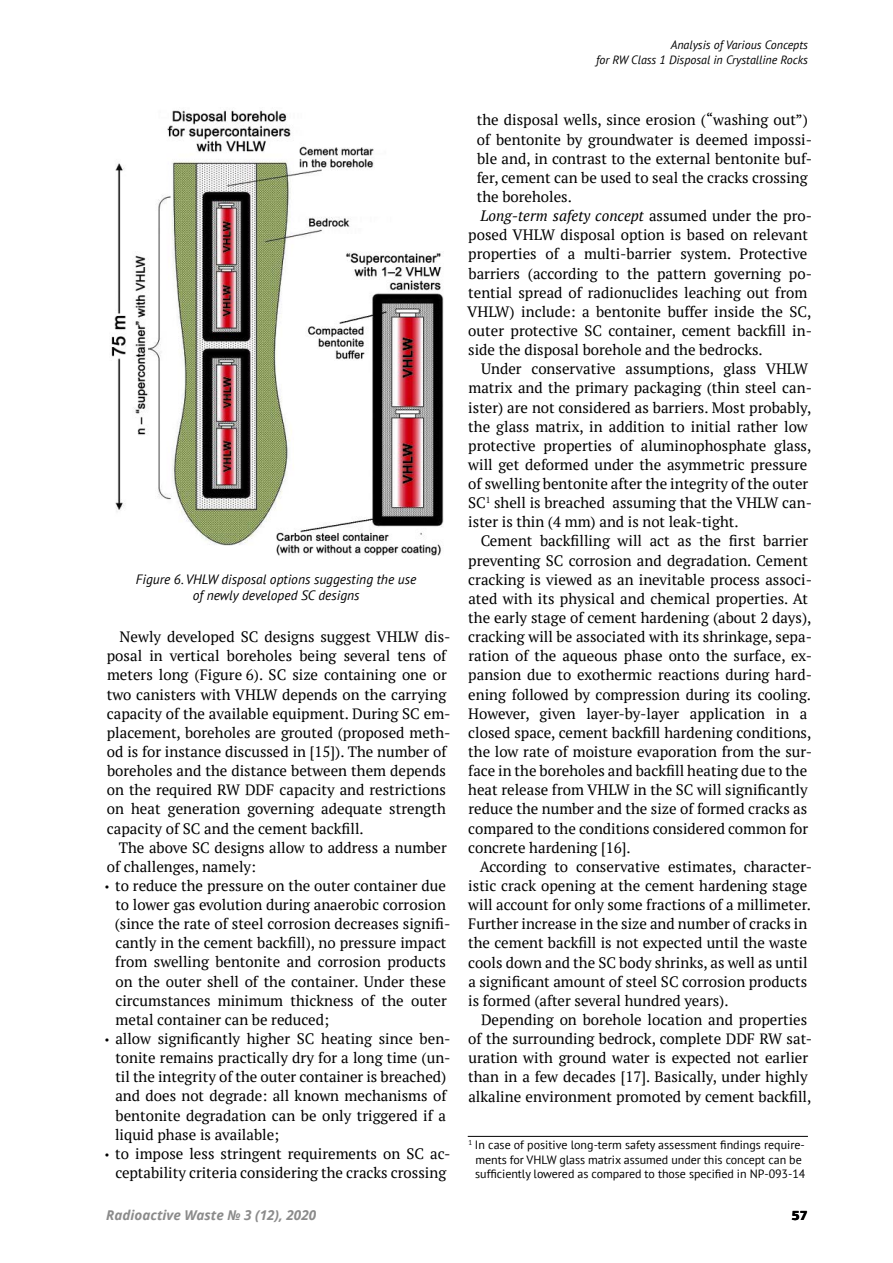
<style>
.page{position:relative;width:893px;height:1263px;background:#fff}
.page>*{position:absolute;margin:0;border:0;box-sizing:border-box;transform-origin:0 0}
.t1{font:15px/19.2px "PT Serif";color:#000}
.t2{font:italic 15px "PT Serif";color:#000}
.t3{font:italic 13.5px/16.2px "PT Sans";color:#000;text-align:center}
.t4{font:italic 700 13.5px "Noto Sans";color:#8b8b8b}
.t5{font:900 13.5px "PF Agora Sans Pro";color:#000}
.t6{font:12px/14.4px "PT Sans";letter-spacing:-.005em;color:#000;text-align:center}
.t7{font:italic 12px/14.4px "PT Sans";color:#000;text-align:right}
.s1{font-family:"PF Agora Sans Pro";font-size:14.25px}
.s2{font-style:normal}
</style>
<div class="page">
<hr style="left:468px;top:1136px;width:340px;height:1px;background:#000">
<img style="left:111px;top:110px;width:332px;height:446px">
<p class="t7" style="left:596px;top:38px;width:213px">Analysis of Various Concepts<br>for RW Class 1 Disposal in Crystalline Rocks</p>
<p class="t3" style="left:136px;top:571px;width:282px">Figure 6. VHLW disposal options suggesting the use of newly developed SC designs</p>
<p class="t1" style="left:107px;top:627px;width:345px;text-indent:13px">Newly developed SC designs suggest VHLW dis&shy;posal in vertical boreholes being several tens of meters long (Figure 6). SC size containing one or two canisters with VHLW depends on the carrying capacity of the available equipment. During SC em&shy;placement, boreholes are grouted (proposed meth&shy;od is for instance discussed in [15]). The number of boreholes and the distance between them depends on the required RW DDF capacity and restrictions on heat generation governing adequate strength capacity of SC and the cement backfill.</p>
<p class="t1" style="left:107px;top:838px;width:341px;text-indent:12px">The above SC designs allow to address a number of challenges, namely:</p>
<p class="t1" style="left:115px;top:876px;width:337px;text-indent:-10px"><span class="s1">•</span> to reduce the pressure on the outer container due to lower gas evolution during anaerobic corrosion (since the rate of steel corrosion decreases signifi&shy;cantly in the cement backfill), no pressure impact from swelling bentonite and corrosion products on the outer shell of the container. Under these circumstances minimum thickness of the outer metal container can be reduced;</p>
<p class="t1" style="left:115px;top:1029px;width:337px;text-indent:-10px"><span class="s1">•</span> allow significantly higher SC heating since ben&shy;tonite remains practically dry for a long time (un&shy;til the integrity of the outer container is breached) and does not degrade: all known mechanisms of bentonite degradation can be only triggered if a liquid phase is available;</p>
<p class="t1" style="left:105px;top:1144px;width:347px;text-align:center"><span class="s1">•</span> to impose less stringent requirements on SC ac&shy;ceptability criteria considering the cracks crossing</p>
<p class="t1" style="left:477px;top:110px;width:333px">the disposal wells, since erosion (“washing out”)</p>
<p class="t1" style="left:477px;top:130px;width:337px">of bentonite by groundwater is deemed impossi-</p>
<p class="t1" style="left:477px;top:149px;width:337px">ble and, in contrast to the external bentonite buf-</p>
<p class="t1" style="left:477px;top:168px;width:332px">fer, cement can be used to seal the cracks crossing</p>
<p class="t1" style="left:477px;top:187px;width:95px">the boreholes.</p>
<p class="t2" style="left:480px;top:206px;width:333px">Long-term safety concept <span class="s2">assumed under the pro-</span></p>
<p class="t1" style="left:468px;top:225px;width:341px">posed VHLW disposal option is based on relevant</p>
<p class="t1" style="left:468px;top:244px;width:341px">properties of a multi-barrier system. Protective</p>
<p class="t1" style="left:468px;top:263px;width:345px">barriers (according to the pattern governing po-</p>
<p class="t1" style="left:468px;top:283px;width:341px">tential spread of radionuclides leaching out from</p>
<p class="t1" style="left:467px;top:302px;width:346px">VHLW) include: a bentonite buffer inside the SC,</p>
<p class="t1" style="left:468px;top:321px;width:345px">outer protective SC container, cement backfill in-</p>
<p class="t1" style="left:468px;top:340px;width:294px">side the disposal borehole and the bedrocks.</p>
<p class="t1" style="left:481px;top:359px;width:329px">Under conservative assumptions, glass VHLW</p>
<p class="t1" style="left:468px;top:378px;width:345px">matrix and the primary packaging (thin steel can-</p>
<p class="t1" style="left:468px;top:397px;width:345px">ister) are not considered as barriers. Most probably,</p>
<p class="t1" style="left:468px;top:417px;width:341px">the glass matrix, in addition to initial rather low</p>
<p class="t1" style="left:468px;top:436px;width:345px">protective properties of aluminophosphate glass,</p>
<p class="t1" style="left:468px;top:455px;width:341px">will get deformed under the asymmetric pressure</p>
<p class="t1" style="left:468px;top:474px;width:341px">of swelling bentonite after the integrity of the outer</p>
<p class="t1" style="left:468px;top:493px;width:346px">SC<sup>1</sup> shell is breached assuming that the VHLW can-</p>
<p class="t1" style="left:468px;top:512px;width:270px">ister is thin (4 mm) and is not leak-tight.</p>
<p class="t1" style="left:481px;top:531px;width:329px">Cement backfilling will act as the first barrier</p>
<p class="t1" style="left:468px;top:550px;width:341px">preventing SC corrosion and degradation. Cement</p>
<p class="t1" style="left:468px;top:570px;width:345px">cracking is viewed as an inevitable process associ-</p>
<p class="t1" style="left:468px;top:589px;width:341px">ated with its physical and chemical properties. At</p>
<p class="t1" style="left:468px;top:608px;width:345px">the early stage of cement hardening (about 2 days),</p>
<p class="t1" style="left:468px;top:627px;width:345px">cracking will be associated with its shrinkage, sepa-</p>
<p class="t1" style="left:468px;top:646px;width:345px">ration of the aqueous phase onto the surface, ex-</p>
<p class="t1" style="left:468px;top:665px;width:345px">pansion due to exothermic reactions during hard-</p>
<p class="t1" style="left:468px;top:684px;width:342px">ening followed by compression during its cooling.</p>
<p class="t1" style="left:468px;top:704px;width:341px">However, given layer-by-layer application in a</p>
<p class="t1" style="left:468px;top:723px;width:345px">closed space, cement backfill hardening conditions,</p>
<p class="t1" style="left:468px;top:742px;width:345px">the low rate of moisture evaporation from the sur-</p>
<p class="t1" style="left:468px;top:761px;width:341px">face in the boreholes and backfill heating due to the</p>
<p class="t1" style="left:468px;top:780px;width:341px">heat release from VHLW in the SC will significantly</p>
<p class="t1" style="left:468px;top:799px;width:340px">reduce the number and the size of formed cracks as</p>
<p class="t1" style="left:468px;top:818px;width:341px">compared to the conditions considered common for</p>
<p class="t1" style="left:468px;top:838px;width:162px">concrete hardening [16].</p>
<p class="t1" style="left:480px;top:857px;width:334px">According to conservative estimates, character-</p>
<p class="t1" style="left:468px;top:876px;width:340px">istic crack opening at the cement hardening stage</p>
<p class="t1" style="left:468px;top:895px;width:342px">will account for only some fractions of a millimeter.</p>
<p class="t1" style="left:468px;top:914px;width:340px">Further increase in the size and number of cracks in</p>
<p class="t1" style="left:468px;top:933px;width:341px">the cement backfill is not expected until the waste</p>
<p class="t1" style="left:468px;top:952px;width:341px">cools down and the SC body shrinks, as well as until</p>
<p class="t1" style="left:468px;top:972px;width:340px">a significant amount of steel SC corrosion products</p>
<p class="t1" style="left:468px;top:991px;width:260px">is formed (after several hundred years).</p>
<p class="t1" style="left:481px;top:1010px;width:328px">Depending on borehole location and properties</p>
<p class="t1" style="left:468px;top:1029px;width:345px">of the surrounding bedrock, complete DDF RW sat-</p>
<p class="t1" style="left:468px;top:1048px;width:341px">uration with ground water is expected not earlier</p>
<p class="t1" style="left:468px;top:1067px;width:341px">than in a few decades [17]. Basically, under highly</p>
<p class="t1" style="left:468px;top:1086px;width:345px">alkaline environment promoted by cement backfill,</p>
<p class="t6" style="left:468px;top:1137px;width:338px"><sup>1</sup> In case of positive long-term safety assessment findings require&shy;ments for VHLW glass matrix assumed under this concept can be sufficiently lowered as compared to those specified in NP-093‑14</p>
<p class="t4" style="left:106px;top:1206px;width:211px">Radioactive Waste № 3 (12), 2020</p>
<p class="t5" style="left:791px;top:1207px;width:18px">57</p>
</div>
